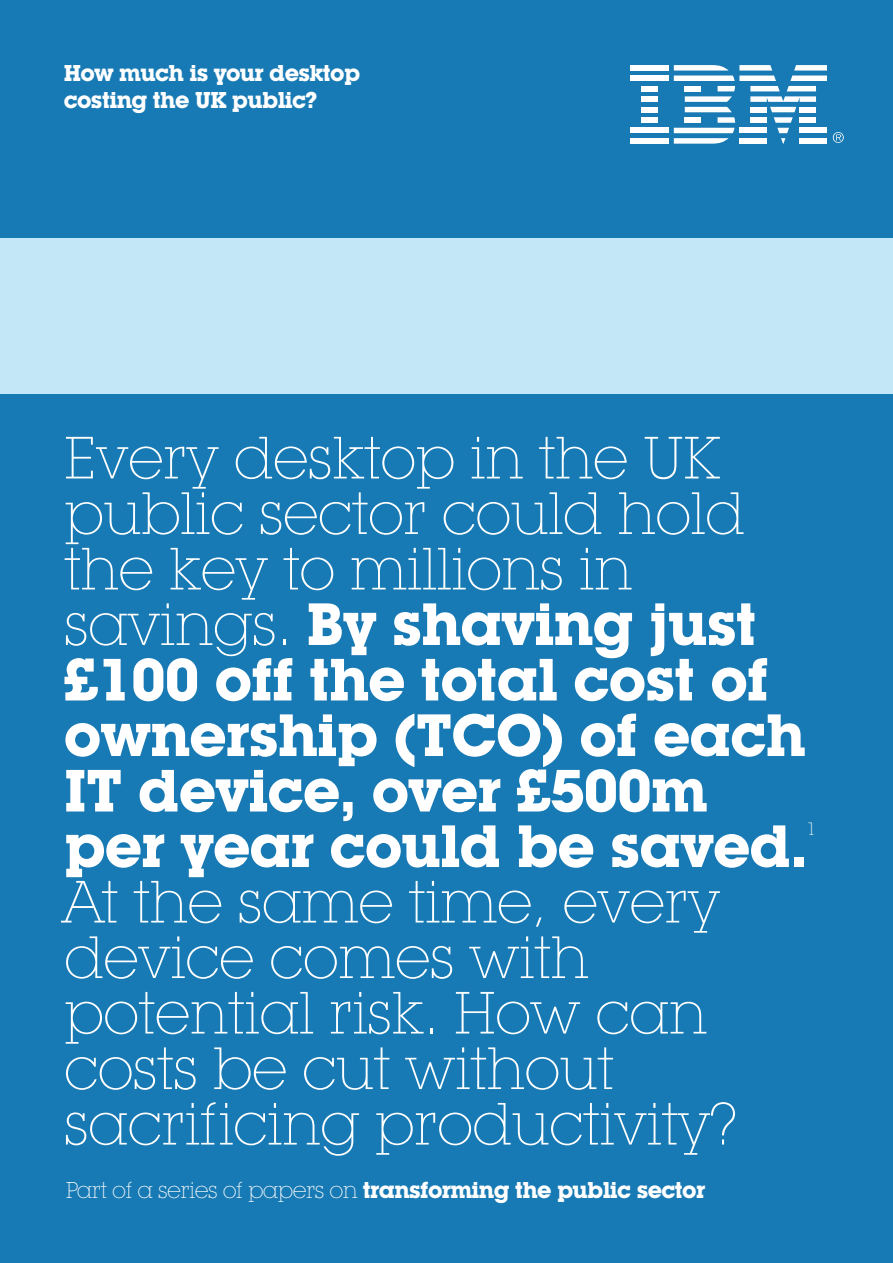
<style>
.page{position:relative;width:893px;height:1263px;background:#187ab4}
.page>*{position:absolute;margin:0;border:0;box-sizing:border-box;transform-origin:0 0}
.t1{font:300 58.5px/55.5px "Lubalin Graph IT Cby BT Xtra";letter-spacing:-.02em;color:#fff}
.t2{font:700 58.5px/55.5px "Lubalin Graph IT Cby BT";letter-spacing:-.02em;color:#fff}
.t3{font:700 22.5px/27px "Lubalin Graph IT Cby BT";letter-spacing:-.03em;color:#fff}
.t4{font:300 17.55px "Lubalin Graph IT Cby BT Xtra";color:#fff}
.s1{font-family:"Lubalin Graph IT Cby BT Xtra";font-weight:300}
</style>
<div class="page">
<svg style="left:833px;top:132px;width:11px;height:11px"></svg>
<div style="left:630px;top:65px;width:38px;height:6px;background:#fff"></div>
<div style="left:630px;top:76px;width:38px;height:5px;background:#fff"></div>
<div style="left:641px;top:86px;width:16px;height:5px;background:#fff"></div>
<div style="left:641px;top:96px;width:16px;height:6px;background:#fff"></div>
<div style="left:641px;top:107px;width:16px;height:5px;background:#fff"></div>
<div style="left:641px;top:117px;width:16px;height:6px;background:#fff"></div>
<div style="left:630px;top:128px;width:38px;height:5px;background:#fff"></div>
<div style="left:630px;top:138px;width:38px;height:6px;background:#fff"></div>
<svg style="left:674px;top:65px;width:153px;height:79px"></svg>
<div style="left:0;top:238px;width:893px;height:156px;background:#c4e7f8"></div>
<p class="t3" style="left:64px;top:59px;width:298px">How much is your desktop costing the UK public?</p>
<p class="t1" style="left:64px;top:429px;width:683px">Every desktop in the UK public sector could hold the key to millions in</p>
<p class="t2" style="left:64px;top:596px;width:745px"><span class="s1">savings.</span> By shaving just £100 off the total cost of ownership (TCO) of each<br>IT device, over £500m per year could be saved.</p>
<p class="t4" style="left:806px;top:818px;width:11px">1</p>
<p class="t1" style="left:64px;top:873px;width:674px">At the same time, every device comes with potential risk. How can costs be cut without sacrificing productivity?</p>
<p class="t3" style="left:66px;top:1176px;width:641px"><span class="s1">Part of a series of papers on</span> transforming the public sector</p>
</div>
